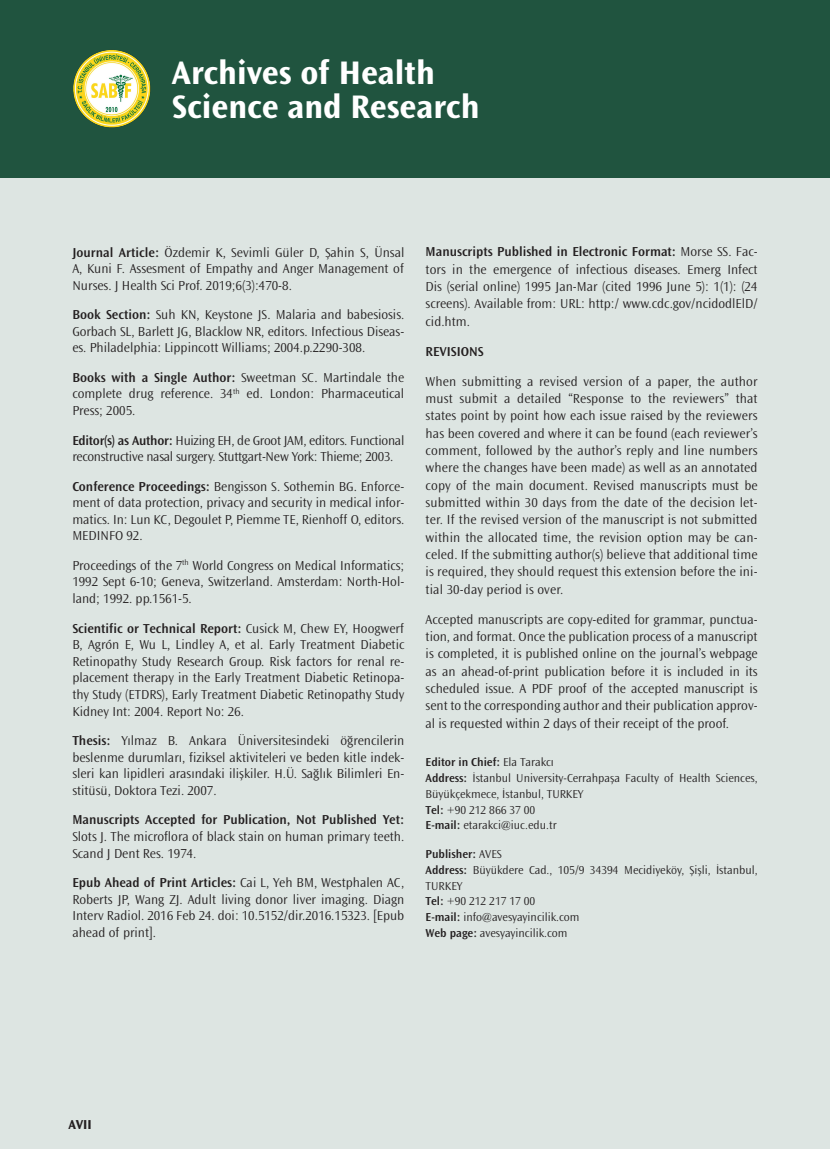
<style>
.page{position:relative;width:830px;height:1149px;background:#fff}
.page>*{position:absolute;margin:0;border:0;box-sizing:border-box;transform-origin:0 0}
.t1{font:700 34.05px/34.7px "Ocean Sans Std";color:#fff}
.t2{font:300 13.5px/16.6px "Ocean Sans Std";color:#231f20;text-align:justify}
.t3{font:300 13.5px/16.6px "Ocean Sans Std";letter-spacing:-.02em;color:#231f20}
.t4{font:600 13.5px "Ocean Sans Std";color:#231f20}
.t5{font:700 13.5px "Ocean Sans Std";color:#231f20}
.t6{font:300 12px/15.8px "Ocean Sans Std";color:#231f20}
.s1{font-weight:600}
</style>
<div class="page">
<div style="left:0;top:0;width:829px;height:1148px;background:#dde5e2"></div>
<div style="left:0;top:0;width:829px;height:177px;background:#20543f"></div>
<img style="left:73px;top:50px;width:78px;height:78px">
<h1 class="t1" style="left:172px;top:55px;width:309px">Archives of Health<br>Science and Research</h1>
<p class="t2" style="left:72px;top:244px;width:333px"><span class="s1">Journal Article:</span> Özdemir K, Sevimli Güler D, Şahin S, Ünsal A, Kuni F. Assesment of Empathy and Anger Management of Nurses. J Health Sci Prof. 2019;6(3):470-8.</p>
<p class="t2" style="left:72px;top:306px;width:333px"><span class="s1">Book Section:</span> Suh KN, Keystone JS. Malaria and babesiosis.<br>Gorbach SL, Barlett JG, Blacklow NR, editors. Infectious Diseas&shy;es. Philadelphia: Lippincott Williams; 2004.p.2290-308.</p>
<p class="t2" style="left:72px;top:369px;width:333px"><span class="s1">Books with a Single Author:</span> Sweetman SC. Martindale the complete drug reference. 34<sup>th</sup> ed. London: Pharmaceutical Press; 2005.</p>
<p class="t3" style="left:72px;top:432px;width:333px"><span class="s1">Editor(s) as Author:</span> Huizing EH, de Groot JAM, editors. Functional reconstructive nasal surgery. Stuttgart-New York: Thieme; 2003.</p>
<p class="t2" style="left:72px;top:478px;width:333px"><span class="s1">Conference Proceedings:</span> Bengisson S. Sothemin BG. Enforce&shy;ment of data protection, privacy and security in medical infor&shy;matics. In: Lun KC, Degoulet P, Piemme TE, Rienhoff O, editors.<br>MEDINFO 92.</p>
<p class="t2" style="left:72px;top:557px;width:333px">Proceedings of the 7<sup>th</sup> World Congress on Medical Informatics; 1992 Sept 6-10; Geneva, Switzerland. Amsterdam: North-Hol&shy;land; 1992. pp.1561-5.</p>
<p class="t2" style="left:72px;top:619px;width:333px"><span class="s1">Scientific or Technical Report:</span> Cusick M, Chew EY, Hoogwerf B, Agrón E, Wu L, Lindley A, et al. Early Treatment Diabetic Retinopathy Study Research Group. Risk factors for renal re&shy;placement therapy in the Early Treatment Diabetic Retinopa&shy;thy Study (ETDRS), Early Treatment Diabetic Retinopathy Study Kidney Int: 2004. Report No: 26.</p>
<p class="t2" style="left:72px;top:732px;width:333px"><span class="s1">Thesis:</span> Yılmaz B. Ankara Üniversitesindeki öğrencilerin beslenme durumları, fiziksel aktiviteleri ve beden kitle indek&shy;sleri kan lipidleri arasındaki ilişkiler. H.Ü. Sağlık Bilimleri En&shy;stitüsü, Doktora Tezi. 2007.</p>
<p class="t4" style="left:72px;top:812px;width:333px">Manuscripts Accepted for Publication, Not Published Yet:</p>
<p class="t2" style="left:72px;top:828px;width:333px">Slots J. The microflora of black stain on human primary teeth.<br>Scand J Dent Res. 1974.</p>
<p class="t2" style="left:72px;top:874px;width:333px"><span class="s1">Epub Ahead of Print Articles:</span> Cai L, Yeh BM, Westphalen AC, Roberts JP, Wang ZJ. Adult living donor liver imaging. Diagn Interv Radiol. 2016 Feb 24. doi: 10.5152/dir.2016.15323. [Epub ahead of print].</p>
<p class="t2" style="left:425px;top:243px;width:333px;line-height:17.2px"><span class="s1">Manuscripts Published in Electronic Format:</span> Morse SS. Fac&shy;tors in the emergence of infectious diseases. Emerg Infect Dis (serial online) 1995 Jan-Mar (cited 1996 June 5): 1(1): (24 screens). Available from: URL: http:/ www.cdc.gov/ncidodlElD/ cid.htm.</p>
<p class="t4" style="left:425px;top:344px;width:59px">REVISIONS</p>
<p class="t2" style="left:425px;top:373px;width:333px;line-height:17.2px">When submitting a revised version of a paper, the author must submit a detailed “Response to the reviewers” that states point by point how each issue raised by the reviewers has been covered and where it can be found (each reviewer’s comment, followed by the author’s reply and line numbers where the changes have been made) as well as an annotated copy of the main document. Revised manuscripts must be submitted within 30 days from the date of the decision let&shy;ter. If the revised version of the manuscript is not submitted within the allocated time, the revision option may be can&shy;celed. If the submitting author(s) believe that additional time is required, they should request this extension before the ini&shy;tial 30-day period is over.</p>
<p class="t2" style="left:425px;top:610px;width:333px;line-height:17.2px">Accepted manuscripts are copy-edited for grammar, punctua&shy;tion, and format. Once the publication process of a manuscript is completed, it is published online on the journal’s webpage as an ahead-of-print publication before it is included in its scheduled issue. A PDF proof of the accepted manuscript is sent to the corresponding author and their publication approv&shy;al is requested within 2 days of their receipt of the proof.</p>
<p class="t6" style="left:425px;top:754px;width:333px"><span class="s1">Editor in Chief:</span> Ela Tarakcı<br><span class="s1">Address:</span> İstanbul University-Cerrahpaşa Faculty of Health Sciences, Büyükçekmece, İstanbul, TURKEY<br><span class="s1">Tel:</span> +90 212 866 37 00<br><span class="s1">E-mail:</span> etarakci@iuc.edu.tr</p>
<p class="t6" style="left:425px;top:846px;width:333px"><span class="s1">Publisher:</span> AVES<br><span class="s1">Address:</span> Büyükdere Cad., 105/9 34394 Mecidiyeköy, Şişli, İstanbul,<br>TURKEY<br><span class="s1">Tel:</span> +90 212 217 17 00<br><span class="s1">E-mail:</span> info@avesyayincilik.com<br><span class="s1">Web page:</span> avesyayincilik.com</p>
<p class="t5" style="left:69px;top:1116px;width:25px">AVII</p>
</div>
